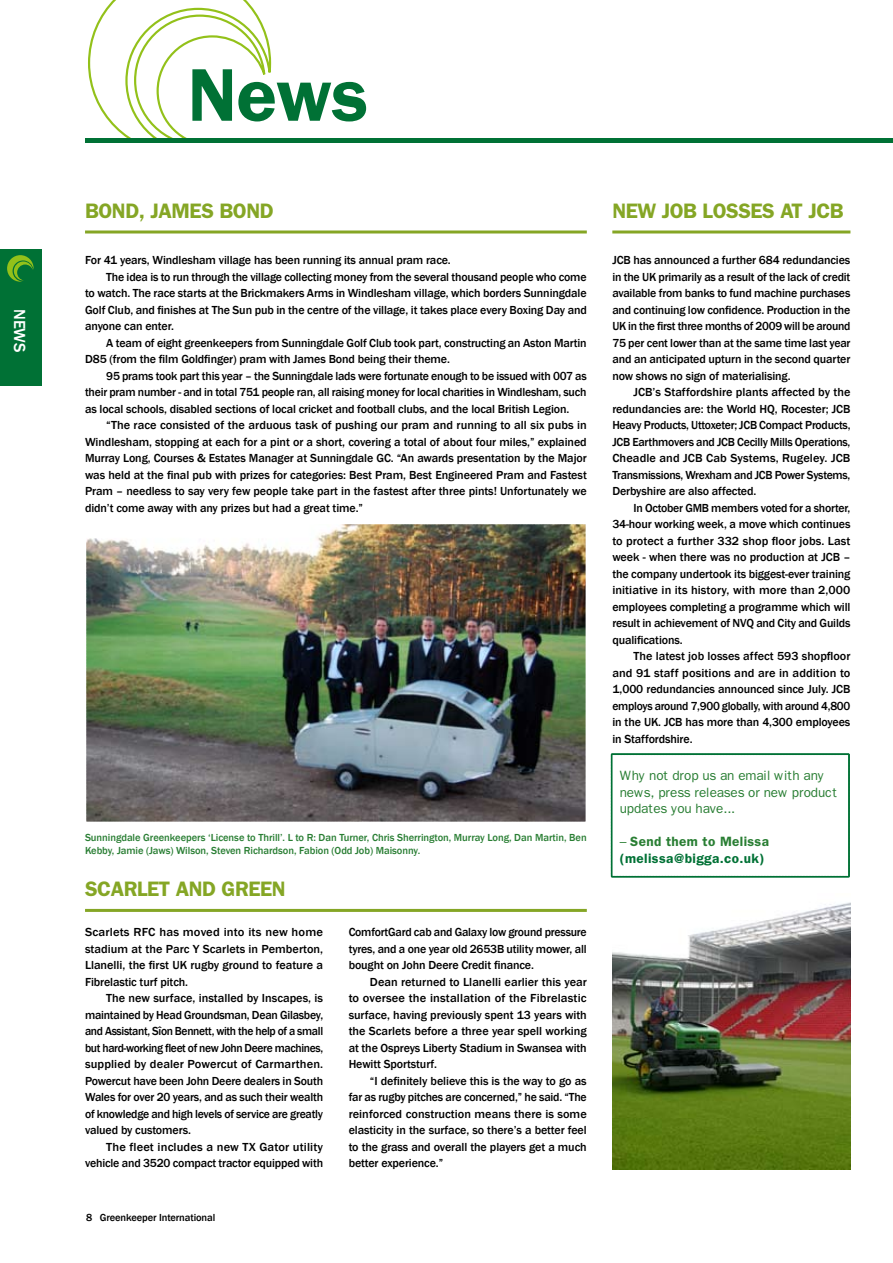
<style>
.page{position:relative;width:893px;height:1263px;background:#fff}
.page>*{position:absolute;margin:0;border:0;box-sizing:border-box;transform-origin:0 0}
.t1{font:600 75px "Franklin Gothic";color:#007135}
.t2{font:600 21px "Franklin Gothic";letter-spacing:-.02em;color:#85a625}
.t3{font:500 16.5px "Franklin Gothic";color:#fff}
.t4{font:13.5px/16.5px "Franklin Gothic";letter-spacing:-.01em;color:#297e33}
.t5{font:600 13.5px/16.5px "Franklin Gothic";letter-spacing:.025em;color:#007135}
.t6{font:500 12px/16.5px "Franklin Gothic";letter-spacing:-.01em;color:#000;text-align:justify}
.t7{font:500 12px/16.5px "Franklin Gothic";letter-spacing:-.01em;color:#000;text-align:justify;scale:1.05 1}
.t8{font:500 12px/16.5px "Franklin Gothic";letter-spacing:-.01em;color:#000;text-align:right;scale:1.04 1}
.t9{font:500 10.5px/13.5px "Franklin Gothic";letter-spacing:-.005em;color:#297e33}
.t10{font:500 10.5px "Franklin Gothic";letter-spacing:-.01em;color:#000}
.s1{font-weight:400;color:#297e33}
.s2{color:#297e33}
</style>
<div class="page">
<svg style="left:88px;top:0;width:184px;height:138px"></svg>
<hr style="left:85px;top:139px;width:808px;height:4px;background:#007135">
<div style="left:0;top:249px;width:41px;height:137px;background:#007135"></div>
<svg style="left:7px;top:255px;width:27px;height:27px"></svg>
<hr style="left:85px;top:230px;width:502px;height:3px;background:#85a625">
<img style="left:86px;top:524px;width:500px;height:298px">
<hr style="left:612px;top:230px;width:238px;height:3px;background:#85a625">
<hr style="left:85px;top:909px;width:502px;height:3px;background:#85a625">
<img style="left:612px;top:902px;width:238px;height:267px">
<svg style="left:611px;top:754px;width:239px;height:123px"></svg>
<h3 class="t3" style="left:30px;top:309px;width:45px;rotate:90deg">NEWS</h3>
<h1 class="t1" style="left:188px;top:51px;width:182px">News</h1>
<h2 class="t2" style="left:85px;top:198px;width:190px">BOND, JAMES BOND</h2>
<p class="t6" style="left:85px;top:252px;width:367px">For 41 years, Windlesham village has been running its annual pram race.</p>
<p class="t6" style="left:106px;top:268px;width:482px">The idea is to run through the village collecting money from the several thousand people who come</p>
<p class="t6" style="left:85px;top:285px;width:503px">to watch. The race starts at the Brickmakers Arms in Windlesham village, which borders Sunningdale</p>
<p class="t6" style="left:85px;top:301px;width:503px">Golf Club, and finishes at The Sun pub in the centre of the village, it takes place every Boxing Day and</p>
<p class="t6" style="left:85px;top:318px;width:90px">anyone can enter.</p>
<p class="t6" style="left:106px;top:334px;width:482px">A team of eight greenkeepers from Sunningdale Golf Club took part, constructing an Aston Martin</p>
<p class="t6" style="left:85px;top:351px;width:366px">D85 (from the film Goldfinger) pram with James Bond being their theme.</p>
<p class="t6" style="left:106px;top:367px;width:482px">95 prams took part this year – the Sunningdale lads were fortunate enough to be issued with 007 as</p>
<p class="t6" style="left:85px;top:384px;width:503px">their pram number - and in total 751 people ran, all raising money for local charities in Windlesham, such</p>
<p class="t6" style="left:85px;top:400px;width:486px">as local schools, disabled sections of local cricket and football clubs, and the local British Legion.</p>
<p class="t6" style="left:106px;top:417px;width:482px">“The race consisted of the arduous task of pushing our pram and running to all six pubs in</p>
<p class="t6" style="left:85px;top:433px;width:503px">Windlesham, stopping at each for a pint or a short, covering a total of about four miles,” explained</p>
<p class="t6" style="left:85px;top:450px;width:503px">Murray Long, Courses &amp; Estates Manager at Sunningdale GC. “An awards presentation by the Major</p>
<p class="t6" style="left:85px;top:466px;width:503px">was held at the final pub with prizes for categories: Best Pram, Best Engineered Pram and Fastest</p>
<p class="t6" style="left:85px;top:483px;width:503px">Pram – needless to say very few people take part in the fastest after three pints! Unfortunately we</p>
<p class="t6" style="left:85px;top:499px;width:279px">didn’t come away with any prizes but had a great time.”</p>
<p class="t9" style="left:85px;top:830px;width:503px">Sunningdale Greenkeepers ‘License to Thrill’. L to R: Dan Turner, Chris Sherrington, Murray Long, Dan Martin, Ben<br>Kebby, Jamie (Jaws) Wilson, Steven Richardson, Fabion (Odd Job) Maisonny.</p>
<h2 class="t2" style="left:85px;top:876px;width:202px">SCARLET AND GREEN</h2>
<p class="t7" style="left:85px;top:924px;width:228px">Scarlets RFC has moved into its new home stadium at the Parc Y Scarlets in Pemberton, Llanelli, the first UK rugby ground to feature a Fibrelastic turf pitch.</p>
<p class="t6" style="left:85px;top:990px;width:240px;text-indent:21px">The new surface, installed by Inscapes, is maintained by Head Groundsman, Dean Gilasbey, and Assistant, Sîon Bennett, with the help of a small but hard-working fleet of new John Deere machines, supplied by dealer Powercut of Carmarthen.<br>Powercut have been John Deere dealers in South Wales for over 20 years, and as such their wealth of knowledge and high levels of service are greatly valued by customers.</p>
<p class="t8" style="left:85px;top:1138px;width:230px">The fleet includes a new TX Gator utility vehicle and 3520 compact tractor equipped with</p>
<p class="t10" style="left:86px;top:1211px;width:131px">8 Greenkeeper International</p>
<p class="t6" style="left:349px;top:924px;width:240px">ComfortGard cab and Galaxy low ground pressure tyres, and a one year old 2653B utility mower, all bought on John Deere Credit finance.</p>
<p class="t6" style="left:349px;top:973px;width:240px;text-indent:21px">Dean returned to Llanelli earlier this year to oversee the installation of the Fibrelastic surface, having previously spent 13 years with the Scarlets before a three year spell working at the Ospreys Liberty Stadium in Swansea with Hewitt Sportsturf.</p>
<p class="t6" style="left:349px;top:1072px;width:240px;text-indent:21px">“I definitely believe this is the way to go as far as rugby pitches are concerned,” he said. “The reinforced construction means there is some elasticity in the surface, so there’s a better feel to the grass and overall the players get a much better experience.”</p>
<h2 class="t2" style="left:612px;top:198px;width:233px">NEW JOB LOSSES AT JCB</h2>
<p class="t6" style="left:612px;top:252px;width:240px">JCB has announced a further 684 redundancies in the UK primarily as a result of the lack of credit available from banks to fund machine purchases and continuing low confidence. Production in the UK in the first three months of 2009 will be around 75 per cent lower than at the same time last year and an anticipated upturn in the second quarter now shows no sign of materialising.</p>
<p class="t6" style="left:612px;top:384px;width:240px;text-indent:21px">JCB’s Staffordshire plants affected by the redundancies are: the World HQ, Rocester; JCB Heavy Products, Uttoxeter; JCB Compact Products, JCB Earthmovers and JCB Cecilly Mills Operations, Cheadle and JCB Cab Systems, Rugeley. JCB Transmissions, Wrexham and JCB Power Systems, Derbyshire are also affected.</p>
<p class="t6" style="left:612px;top:499px;width:240px;text-indent:21px">In October GMB members voted for a shorter, 34-hour working week, a move which continues to protect a further 332 shop floor jobs. Last week - when there was no production at JCB – the company undertook its biggest-ever training initiative in its history, with more than 2,000 employees completing a programme which will result in achievement of NVQ and City and Guilds qualifications.</p>
<p class="t6" style="left:612px;top:648px;width:240px;text-indent:21px">The latest job losses affect 593 shopfloor and 91 staff positions and are in addition to 1,000 redundancies announced since July. JCB employs around 7,900 globally, with around 4,800 in the UK. JCB has more than 4,300 employees in Staffordshire.</p>
<p class="t4" style="left:620px;top:767px;width:219px">Why not drop us an email with any news, press releases or new product updates you have...</p>
<p class="t5" style="left:620px;top:833px;width:151px"><span class="s1">–</span> <span class="s2">Send them to Melissa </span>(melissa@bigga.co.uk)</p>
</div>
